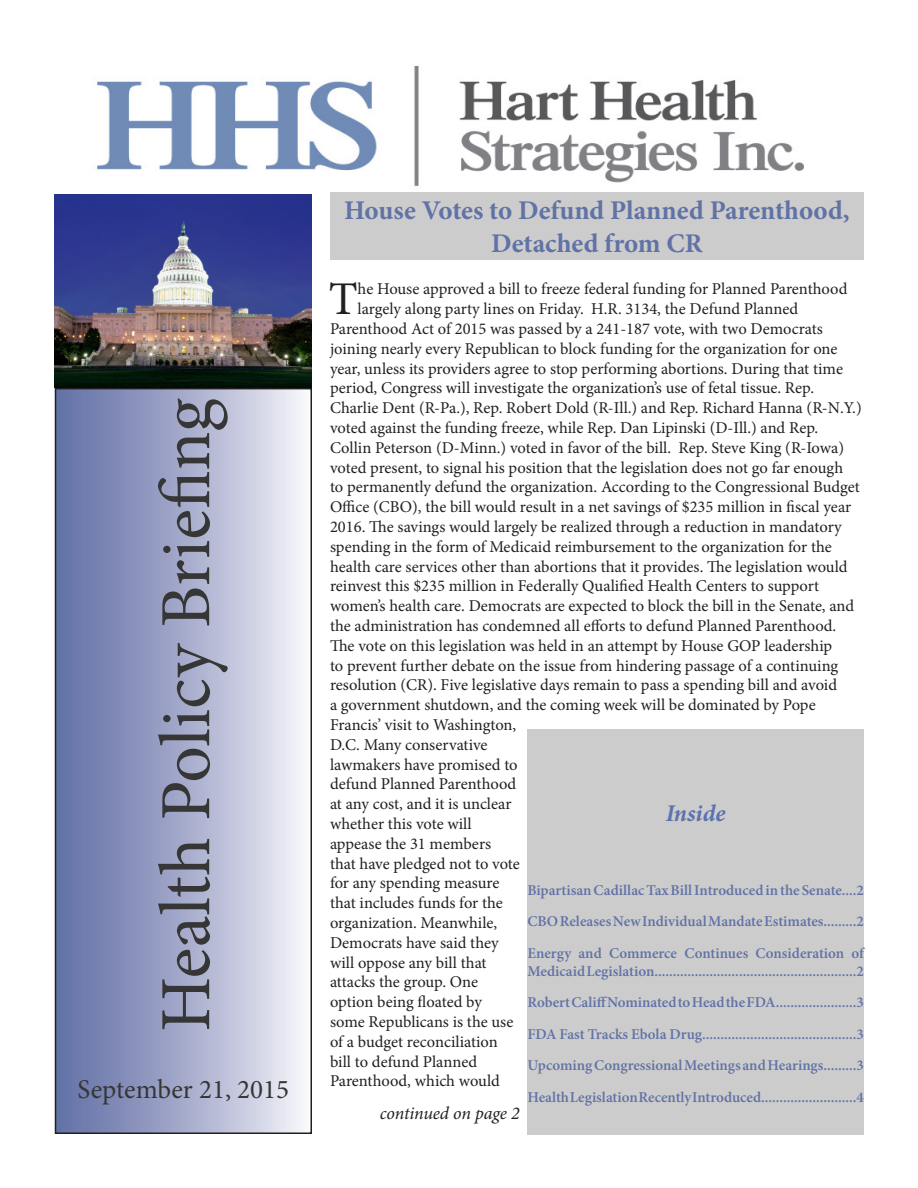
<style>
.page{position:relative;width:918px;height:1188px;background:#fff}
.page>*{position:absolute;margin:0;border:0;box-sizing:border-box;transform-origin:0 0}
.t1{font:72px "Minion Pro";color:#363636}
.Paragraph_Style_1{font:46.95px "Minion Pro";color:#231f20}
.t2{font:700 27px/32.4px "Minion Pro";color:#6172a6;text-align:center}
.t3{font:27px "Minion Pro";color:#363636}
.t4{font:italic 700 24px "Minion Pro";letter-spacing:.005em;color:#5c72ae}
.t5{font:italic 18px "Minion Pro";letter-spacing:-.01em;color:#231f20}
.Paragraph_Style_1-2{font:16.5px "Minion Pro";color:#231f20}
.t6{font:600 15px/18px "Minion Pro";color:#6172a6}
</style>
<div class="page">
<div style="left:56px;top:389px;width:255px;height:744px;background:linear-gradient(to right,#5c6aa3,#f4f3f8)"></div>
<div style="left:55px;top:388px;width:257px;height:746px;border:2px solid #231f20"></div>
<div style="left:527px;top:729px;width:337px;height:405px;background:#ccc"></div>
<img style="left:97px;top:66px;width:707px;height:121px">
<div style="left:330px;top:192px;width:534px;height:67px;background:#ccc"></div>
<img style="left:54px;top:194px;width:258px;height:194px">
<p class="t1" style="left:138px;top:1032px;width:635px;rotate:-90deg">Health Policy Briefing</p>
<p class="t3" style="left:78px;top:1071px;width:213px">September 21, 2015</p>
<p class="t2" style="left:344px;top:194px;width:507px">House Votes to Defund Planned Parenthood,<br>Detached from CR</p>
<p class="Paragraph_Style_1" style="left:329px;top:268px;width:30px">T</p>
<p class="Paragraph_Style_1-2" style="left:358px;top:278px;width:491px">he House approved a bill to freeze federal funding for Planned Parenthood</p>
<p class="Paragraph_Style_1-2" style="left:358px;top:298px;width:442px">largely along party lines on Friday. H.R. 3134, the Defund Planned</p>
<p class="Paragraph_Style_1-2" style="left:330px;top:318px;width:494px">Parenthood Act of 2015 was passed by a 241-187 vote, with two Democrats</p>
<p class="Paragraph_Style_1-2" style="left:330px;top:337px;width:509px">joining nearly every Republican to block funding for the organization for one</p>
<p class="Paragraph_Style_1-2" style="left:330px;top:357px;width:515px">year, unless its providers agree to stop performing abortions. During that time</p>
<p class="Paragraph_Style_1-2" style="left:330px;top:377px;width:486px">period, Congress will investigate the organization’s use of fetal tissue. Rep.</p>
<p class="Paragraph_Style_1-2" style="left:330px;top:397px;width:533px">Charlie Dent (R-Pa.), Rep. Robert Dold (R-Ill.) and Rep. Richard Hanna (R-N.Y.)</p>
<p class="Paragraph_Style_1-2" style="left:330px;top:417px;width:490px">voted against the funding freeze, while Rep. Dan Lipinski (D-Ill.) and Rep.</p>
<p class="Paragraph_Style_1-2" style="left:330px;top:436px;width:516px">Collin Peterson (D-Minn.) voted in favor of the bill. Rep. Steve King (R-Iowa)</p>
<p class="Paragraph_Style_1-2" style="left:330px;top:456px;width:515px">voted present, to signal his position that the legislation does not go far enough</p>
<p class="Paragraph_Style_1-2" style="left:330px;top:476px;width:531px">to permanently defund the organization. According to the Congressional Budget</p>
<p class="Paragraph_Style_1-2" style="left:330px;top:496px;width:523px">Office (CBO), the bill would result in a net savings of $235 million in fiscal year</p>
<p class="Paragraph_Style_1-2" style="left:330px;top:516px;width:513px">2016. The savings would largely be realized through a reduction in mandatory</p>
<p class="Paragraph_Style_1-2" style="left:330px;top:535px;width:503px">spending in the form of Medicaid reimbursement to the organization for the</p>
<p class="Paragraph_Style_1-2" style="left:330px;top:555px;width:519px">health care services other than abortions that it provides. The legislation would</p>
<p class="Paragraph_Style_1-2" style="left:330px;top:575px;width:491px">reinvest this $235 million in Federally Qualified Health Centers to support</p>
<p class="Paragraph_Style_1-2" style="left:330px;top:595px;width:526px">women’s health care. Democrats are expected to block the bill in the Senate, and</p>
<p class="Paragraph_Style_1-2" style="left:330px;top:615px;width:508px">the administration has condemned all efforts to defund Planned Parenthood.</p>
<p class="Paragraph_Style_1-2" style="left:330px;top:634px;width:504px">The vote on this legislation was held in an attempt by House GOP leadership</p>
<p class="Paragraph_Style_1-2" style="left:330px;top:654px;width:510px">to prevent further debate on the issue from hindering passage of a continuing</p>
<p class="Paragraph_Style_1-2" style="left:330px;top:674px;width:509px">resolution (CR). Five legislative days remain to pass a spending bill and avoid</p>
<p class="Paragraph_Style_1-2" style="left:330px;top:694px;width:487px">a government shutdown, and the coming week will be dominated by Pope</p>
<p class="Paragraph_Style_1-2" style="left:330px;top:714px;width:188px">Francis’ visit to Washington,</p>
<p class="Paragraph_Style_1-2" style="left:330px;top:733px;width:159px">D.C. Many conservative</p>
<p class="Paragraph_Style_1-2" style="left:330px;top:753px;width:189px">lawmakers have promised to</p>
<p class="Paragraph_Style_1-2" style="left:330px;top:773px;width:188px">defund Planned Parenthood</p>
<p class="Paragraph_Style_1-2" style="left:330px;top:793px;width:183px">at any cost, and it is unclear</p>
<p class="Paragraph_Style_1-2" style="left:330px;top:813px;width:143px">whether this vote will</p>
<p class="Paragraph_Style_1-2" style="left:330px;top:832px;width:163px">appease the 31 members</p>
<p class="Paragraph_Style_1-2" style="left:330px;top:852px;width:191px">that have pledged not to vote</p>
<p class="Paragraph_Style_1-2" style="left:330px;top:872px;width:171px">for any spending measure</p>
<p class="Paragraph_Style_1-2" style="left:330px;top:892px;width:174px">that includes funds for the</p>
<p class="Paragraph_Style_1-2" style="left:330px;top:912px;width:169px">organization. Meanwhile,</p>
<p class="Paragraph_Style_1-2" style="left:330px;top:931px;width:170px">Democrats have said they</p>
<p class="Paragraph_Style_1-2" style="left:330px;top:951px;width:158px">will oppose any bill that</p>
<p class="Paragraph_Style_1-2" style="left:330px;top:971px;width:150px">attacks the group. One</p>
<p class="Paragraph_Style_1-2" style="left:330px;top:991px;width:153px">option being floated by</p>
<p class="Paragraph_Style_1-2" style="left:330px;top:1011px;width:185px">some Republicans is the use</p>
<p class="Paragraph_Style_1-2" style="left:330px;top:1030px;width:169px">of a budget reconciliation</p>
<p class="Paragraph_Style_1-2" style="left:330px;top:1050px;width:149px">bill to defund Planned</p>
<p class="Paragraph_Style_1-2" style="left:330px;top:1070px;width:171px">Parenthood, which would</p>
<p class="t4" style="left:666px;top:796px;width:61px">Inside</p>
<p class="t6" style="left:527px;top:881px;width:338px">Bipartisan Cadillac Tax Bill Introduced in the Senate....2</p>
<p class="t6" style="left:527px;top:912px;width:338px">CBO Releases New Individual Mandate Estimates.........2</p>
<p class="t6" style="left:527px;top:944px;width:338px">Energy and Commerce Continues Consideration of<br>Medicaid Legislation.......................................................2</p>
<p class="t6" style="left:527px;top:993px;width:338px">Robert Califf Nominated to Head the FDA......................3</p>
<p class="t6" style="left:527px;top:1025px;width:338px">FDA Fast Tracks Ebola Drug..........................................3</p>
<p class="t6" style="left:527px;top:1056px;width:338px">Upcoming Congressional Meetings and Hearings.........3</p>
<p class="t6" style="left:527px;top:1088px;width:338px">Health Legislation Recently Introduced..........................4</p>
<p class="t5" style="left:380px;top:1101px;width:142px">continued on page 2</p>
</div>
